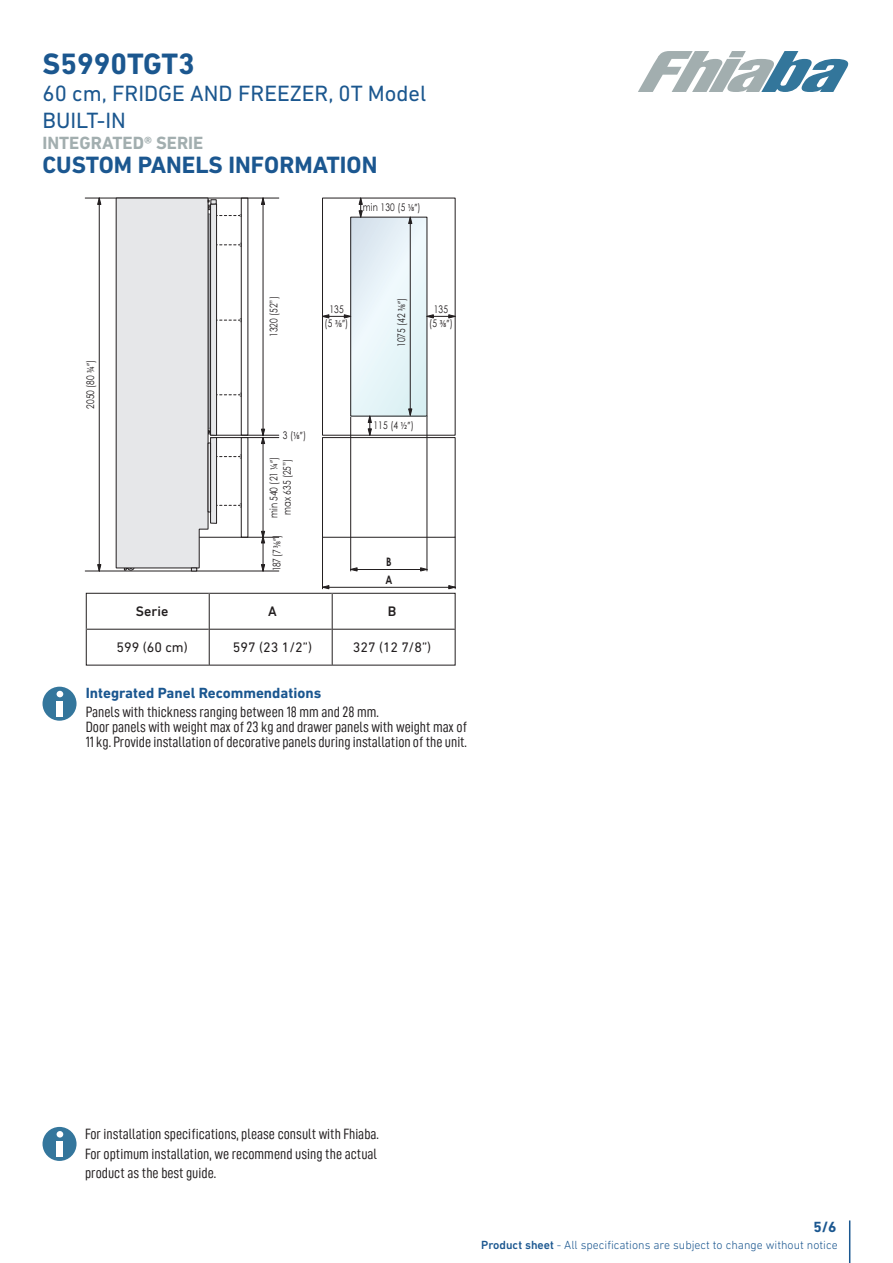
<style>
.page{position:relative;width:893px;height:1263px;background:#fff}
.page>*{position:absolute;margin:0;border:0;box-sizing:border-box;transform-origin:0 0}
.Product_code{font:700 30px "DIN Next LT Pro";color:#1b578f}
.Sottotitolo{font:700 24px "DIN Next LT Pro";color:#1b5790}
.Sigla{font:22.5px "DIN Next LT Pro";color:#1b578f}
.Serie{font:700 18px "DIN Next LT Pro";color:#a2aeaf}
.Information{font:15px/15px "D DIN Condensed";color:#231f20}
.Titolo_information{font:700 15px "DIN Next LT Pro";color:#1b5790}
.t1{font:14.1px "DIN Next LT Pro";color:#231f20}
.t2{font:500 14.1px "DIN Next LT Pro";color:#231f20}
.t3{font:300 12px "DIN Next LT Pro";color:#1b5790}
.t4{font:700 11.7px "Century Gothic";color:#231f20;scale:.8 1}
.t5{font:10.5px/14.1px "Century Gothic";color:#231f20;text-align:center;scale:.8 1}
.t6{font:10.5px "Myriad Pro";color:#231f20;scale:.8 1}
.s1{font-family:"Myriad Pro"}
.s2{font-family:"Century Gothic"}
.s3{font-weight:500}
</style>
<div class="page">
<hr style="left:849px;top:1220px;width:1px;height:43px;background:#1b5790">
<svg style="left:638px;top:51px;width:211px;height:41px"></svg>
<div style="left:43px;top:1127px;width:34px;height:34px;background:#34769c;border-radius:50%"></div>
<div style="left:57px;top:1141px;width:6px;height:16px;background:#fff"></div>
<svg style="left:57px;top:1131px;width:6px;height:6px"></svg>
<div style="left:43px;top:687px;width:34px;height:34px;background:#34769c;border-radius:50%"></div>
<div style="left:57px;top:701px;width:6px;height:15px;background:#fff"></div>
<svg style="left:57px;top:691px;width:6px;height:6px"></svg>
<hr style="left:85px;top:571px;width:194px;height:1px;background:#231f20">
<hr style="left:85px;top:198px;width:194px;height:1px;background:#231f20">
<hr style="left:211px;top:435px;width:68px;height:1px;background:#231f20">
<hr style="left:211px;top:437px;width:68px;height:1px;background:#231f20">
<hr style="left:199px;top:537px;width:80px;height:1px;background:#231f20">
<hr style="left:99px;top:198px;width:1px;height:373px;background:#231f20">
<hr style="left:263px;top:438px;width:1px;height:133px;background:#231f20">
<hr style="left:263px;top:198px;width:1px;height:237px;background:#231f20">
<svg style="left:97px;top:198px;width:4px;height:7px"></svg>
<svg style="left:97px;top:564px;width:4px;height:8px"></svg>
<svg style="left:261px;top:198px;width:4px;height:7px"></svg>
<svg style="left:261px;top:564px;width:4px;height:8px"></svg>
<svg style="left:261px;top:531px;width:4px;height:12px"></svg>
<svg style="left:261px;top:429px;width:4px;height:15px"></svg>
<svg style="left:115px;top:198px;width:134px;height:373px"></svg>
<div style="left:322px;top:437px;width:134px;height:101px;border:1px solid #231f20"></div>
<hr style="left:350px;top:416px;width:1px;height:155px;background:#231f20">
<hr style="left:427px;top:416px;width:1px;height:155px;background:#231f20">
<hr style="left:351px;top:569px;width:76px;height:1px;background:#231f20">
<svg style="left:350px;top:567px;width:7px;height:4px"></svg>
<svg style="left:420px;top:567px;width:8px;height:4px"></svg>
<svg style="left:352px;top:219px;width:73px;height:195px;background:#e4f0f5"></svg>
<div style="left:350px;top:217px;width:77px;height:199px;border:1px solid #231f20"></div>
<svg style="left:368px;top:415px;width:4px;height:19px"></svg>
<div style="left:322px;top:198px;width:134px;height:238px;border:1px solid #231f20"></div>
<svg style="left:408px;top:409px;width:4px;height:7px"></svg>
<svg style="left:359px;top:198px;width:4px;height:20px"></svg>
<svg style="left:322px;top:314px;width:30px;height:4px"></svg>
<svg style="left:426px;top:314px;width:30px;height:4px"></svg>
<hr style="left:410px;top:217px;width:1px;height:198px;background:#231f20">
<svg style="left:408px;top:216px;width:4px;height:8px"></svg>
<div style="left:86px;top:593px;width:369px;height:72px;border:1px solid #231f20"></div>
<hr style="left:86px;top:629px;width:369px;height:1px;background:#231f20">
<hr style="left:209px;top:593px;width:1px;height:72px;background:#231f20">
<hr style="left:332px;top:593px;width:1px;height:72px;background:#231f20">
<hr style="left:322px;top:587px;width:133px;height:1px;background:#231f20">
<hr style="left:322px;top:537px;width:1px;height:52px;background:#231f20">
<hr style="left:455px;top:537px;width:1px;height:52px;background:#231f20">
<svg style="left:323px;top:585px;width:6px;height:4px"></svg>
<svg style="left:448px;top:585px;width:8px;height:4px"></svg>
<p class="Product_code" style="left:43px;top:46px;width:154px">S5990TGT3</p>
<p class="Sigla" style="left:43px;top:80px;width:385px">60 cm, FRIDGE AND FREEZER, 0T Model</p>
<p class="Sigla" style="left:43px;top:107px;width:85px">BUILT-IN</p>
<p class="Serie" style="left:43px;top:132px;width:162px">INTEGRATED® SERIE</p>
<p class="Sottotitolo" style="left:43px;top:150px;width:336px">CUSTOM PANELS INFORMATION</p>
<p class="t5" style="left:363px;top:200px;width:74px">min 130 (5 <span class="s1">1⁄8”</span>)</p>
<p class="t5" style="left:83px;top:409px;width:62px;rotate:-90deg">2050 (80 <span class="s1">¾”</span>)</p>
<p class="t5" style="left:266px;top:337px;width:52px;rotate:-90deg">1320 (52”)</p>
<p class="t5" style="left:394px;top:347px;width:63px;rotate:-90deg">1075 (42 <span class="s1">3⁄8”</span>)</p>
<p class="t5" style="left:325px;top:302px;width:31px">135 (5 <span class="s1">3⁄8”</span>)</p>
<p class="t5" style="left:429px;top:302px;width:31px">135 (5 <span class="s1">3⁄8”</span>)</p>
<p class="t6" style="left:283px;top:429px;width:31px"><span class="s2">3 (</span>1⁄8”<span class="s2">)</span></p>
<p class="t5" style="left:267px;top:518px;width:78px;line-height:13.2px;rotate:-90deg">min 540 (21 <span class="s1">¼”</span>) max 635 (25”)</p>
<p class="t5" style="left:269px;top:571px;width:47px;rotate:-90deg">187 (7 <span class="s1">3⁄8”</span>)</p>
<p class="t5" style="left:373px;top:418px;width:52px">115 (4 <span class="s1">½”</span>)</p>
<p class="t4" style="left:386px;top:553px;width:8px">B</p>
<p class="t4" style="left:385px;top:571px;width:10px">A</p>
<p class="t2" style="left:136px;top:603px;width:34px">Serie</p>
<p class="t2" style="left:388px;top:603px;width:10px">B</p>
<p class="t1" style="left:233px;top:639px;width:81px">597 (23 1/2”)</p>
<p class="t2" style="left:268px;top:603px;width:10px">A</p>
<p class="t1" style="left:117px;top:639px;width:73px">599 (60 cm)</p>
<p class="t1" style="left:353px;top:639px;width:80px">327 (12 7/8”)</p>
<p class="Titolo_information" style="left:86px;top:684px;width:237px">Integrated Panel Recommendations</p>
<p class="Information" style="left:86px;top:704px;width:295px">Panels with thickness ranging between 18 mm and 28 mm.</p>
<p class="Information" style="left:86px;top:719px;width:383px">Door panels with weight max of 23 kg and drawer panels with weight max of<br>11 kg. Provide installation of decorative panels during installation of the unit.</p>
<p class="Information" style="left:85px;top:1126px;width:295px">For installation specifications, please consult with Fhiaba.</p>
<p class="Information" style="left:85px;top:1146px;width:294px">For optimum installation, we recommend using the actual</p>
<p class="Information" style="left:85px;top:1165px;width:133px">product as the best guide.</p>
<p class="Titolo_information" style="left:813px;top:1218px;width:25px">5/6</p>
<p class="t3" style="left:481px;top:1238px;width:358px"><span class="s3">Product sheet</span> - All specifications are subject to change without notice</p>
</div>
